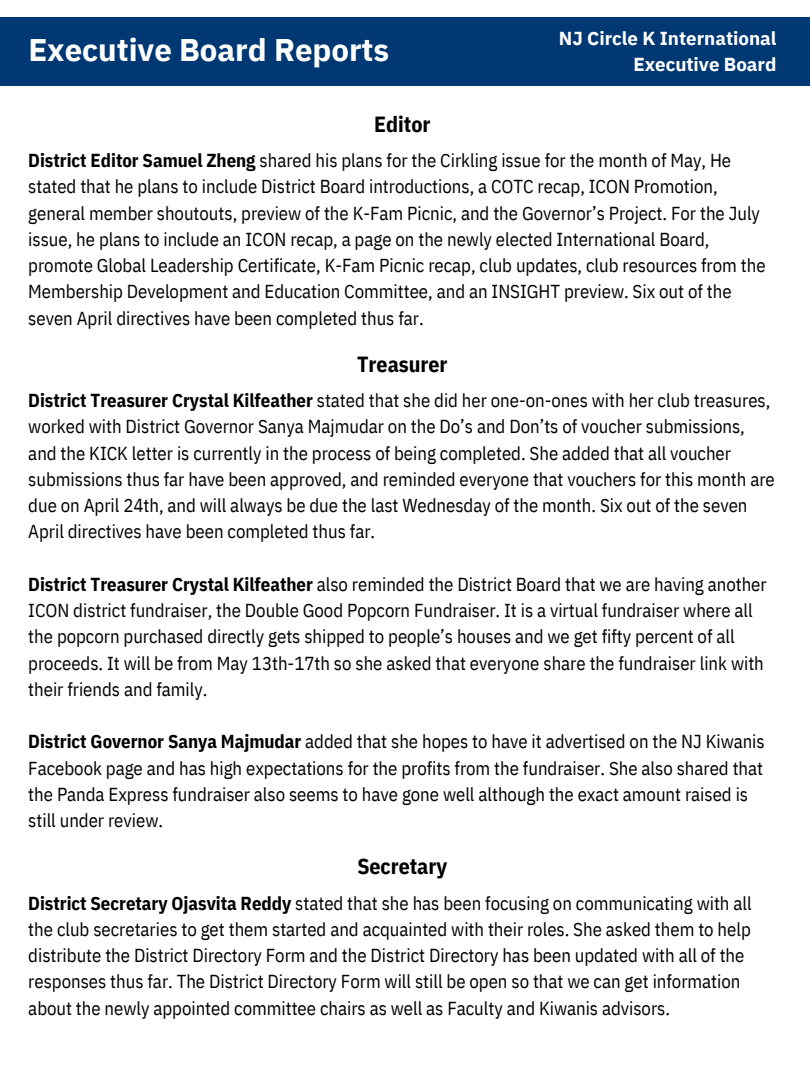
<style>
.page{position:relative;width:810px;height:1080px;background:#fff}
.page>*{position:absolute;margin:0;border:0;box-sizing:border-box;transform-origin:0 0}
.t1{font:700 31.25px "IBM Plex Sans";color:#fff}
.t2{font:700 21.88px "IBM Plex Sans Cond";color:#000}
.t3{font:18.75px/26.2px "IBM Plex Sans Cond";color:#000}
.t4{font:700 18.75px/26.2px "IBM Plex Sans";color:#fff;text-align:right}
.s1{font-weight:700}
</style>
<div class="page">
<div style="left:0;top:18px;width:810px;height:68px;background:#003874"></div>
<h3 class="t1" style="left:28px;top:29px;width:362px">Executive Board Reports</h3>
<h1 class="t4" style="left:559px;top:25px;width:219px">NJ Circle K International<br>Executive Board</h1>
<h2 class="t2" style="left:374px;top:109px;width:58px">Editor</h2>
<p class="t3" style="left:28px;top:147px;width:739px"><span class="s1">District Editor Samuel Zheng</span> shared his plans for the Cirkling issue for the month of May, He stated that he plans to include District Board introductions, a COTC recap, ICON Promotion, general member shoutouts, preview of the K-Fam Picnic, and the Governor’s Project. For the July issue, he plans to include an ICON recap, a page on the newly elected International Board, promote Global Leadership Certificate, K-Fam Picnic recap, club updates, club resources from the Membership Development and Education Committee, and an INSIGHT preview. Six out of the seven April directives have been completed thus far.</p>
<h2 class="t2" style="left:357px;top:349px;width:92px">Treasurer</h2>
<p class="t3" style="left:28px;top:387px;width:748px"><span class="s1">District Treasurer Crystal Kilfeather</span> stated that she did her one-on-ones with her club treasures, worked with District Governor Sanya Majmudar on the Do’s and Don’ts of voucher submissions, and the KICK letter is currently in the process of being completed. She added that all voucher submissions thus far have been approved, and reminded everyone that vouchers for this month are due on April 24th, and will always be due the last Wednesday of the month. Six out of the seven April directives have been completed thus far.</p>
<p class="t3" style="left:28px;top:571px;width:740px"><span class="s1">District Treasurer Crystal Kilfeather</span> also reminded the District Board that we are having another ICON district fundraiser, the Double Good Popcorn Fundraiser. It is a virtual fundraiser where all the popcorn purchased directly gets shipped to people’s houses and we get fifty percent of all proceeds. It will be from May 13th-17th so she asked that everyone share the fundraiser link with their friends and family.</p>
<p class="t3" style="left:28px;top:728px;width:738px"><span class="s1">District Governor Sanya Majmudar</span> added that she hopes to have it advertised on the NJ Kiwanis Facebook page and has high expectations for the profits from the fundraiser. She also shared that the Panda Express fundraiser also seems to have gone well although the exact amount raised is still under review.</p>
<h2 class="t2" style="left:357px;top:852px;width:91px">Secretary</h2>
<p class="t3" style="left:28px;top:889px;width:725px"><span class="s1">District Secretary Ojasvita Reddy</span> stated that she has been focusing on communicating with all the club secretaries to get them started and acquainted with their roles. She asked them to help distribute the District Directory Form and the District Directory has been updated with all of the responses thus far. The District Directory Form will still be open so that we can get information about the newly appointed committee chairs as well as Faculty and Kiwanis advisors.</p>
</div>
